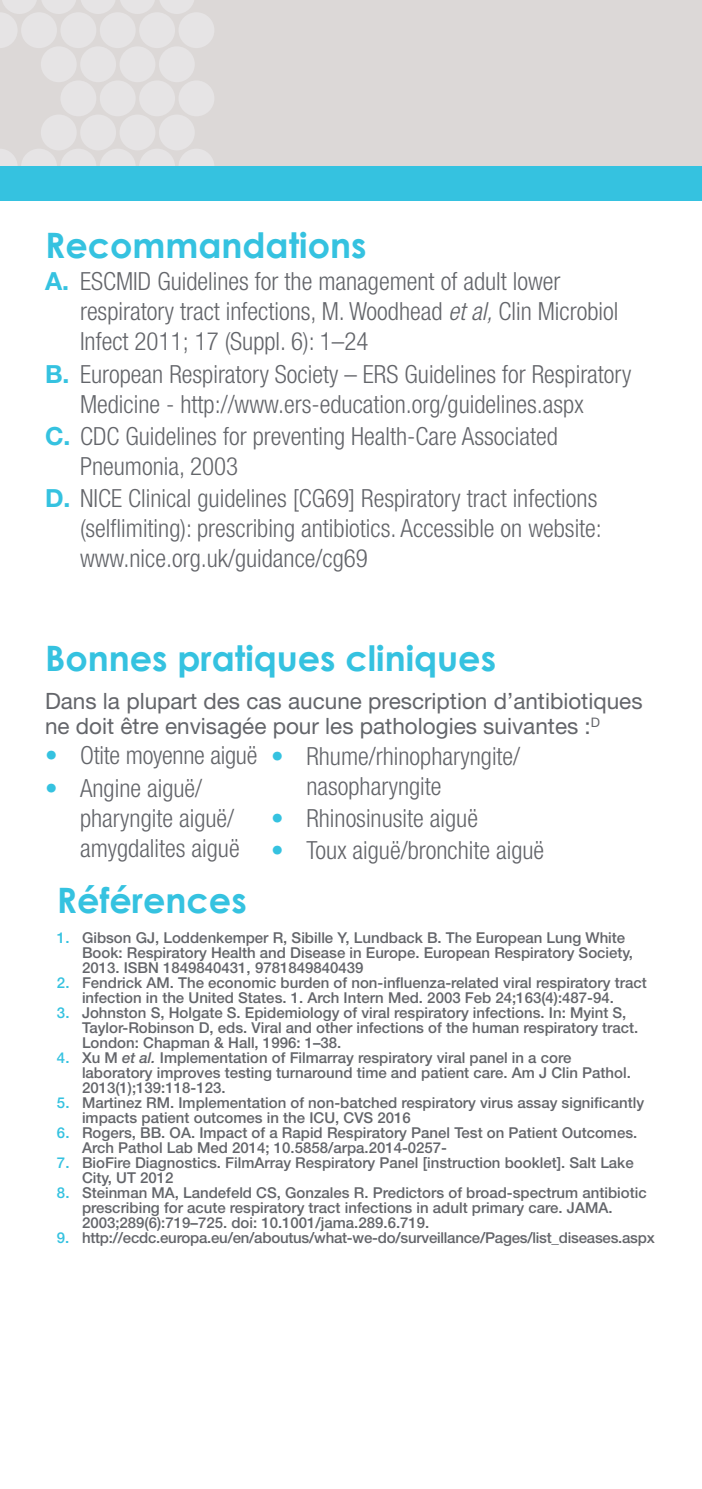
<style>
.page{position:relative;width:702px;height:1489px;background:#fff}
.page>*{position:absolute;margin:0;border:0;box-sizing:border-box;transform-origin:0 0}
.Header_2{font:700 35px "Century Gothic";color:#35c2e0}
.t1{font:300 condensed 25px/30px "Helvetica Neue LT Std";color:#63656a}
.Body{font:22.5px/25px "Helvetica Neue LT Std";color:#63656a}
.t2{font:500 15px/15px "Helvetica Neue LT Std";color:#63656a}
.s1{font-weight:700;font-stretch:normal;color:#35c2e0}
.s2{font-style:italic}
.s3{color:#35c2e0}
</style>
<div class="page">
<div style="left:0;top:0;width:702px;height:167px;background:#dcd8d7"></div>
<div style="left:178px;top:12px;width:36px;height:36px;background:#e6e4e5;border-radius:50%"></div>
<div style="left:178px;top:80px;width:36px;height:36px;background:#e6e4e5;border-radius:50%"></div>
<div style="left:139px;top:80px;width:36px;height:36px;background:#e6e4e5;border-radius:50%"></div>
<div style="left:100px;top:80px;width:36px;height:36px;background:#e6e4e5;border-radius:50%"></div>
<div style="left:60px;top:80px;width:36px;height:36px;background:#e6e4e5;border-radius:50%"></div>
<div style="left:159px;top:46px;width:36px;height:36px;background:#e6e4e5;border-radius:50%"></div>
<div style="left:119px;top:46px;width:36px;height:36px;background:#e6e4e5;border-radius:50%"></div>
<div style="left:80px;top:46px;width:36px;height:36px;background:#e6e4e5;border-radius:50%"></div>
<div style="left:41px;top:46px;width:36px;height:36px;background:#e6e4e5;border-radius:50%"></div>
<svg style="left:0;top:0;width:194px;height:48px"></svg>
<svg style="left:0;top:149px;width:214px;height:17px"></svg>
<div style="left:159px;top:114px;width:36px;height:36px;background:#e6e4e5;border-radius:50%"></div>
<div style="left:119px;top:114px;width:36px;height:36px;background:#e6e4e5;border-radius:50%"></div>
<div style="left:80px;top:114px;width:36px;height:36px;background:#e6e4e5;border-radius:50%"></div>
<div style="left:41px;top:114px;width:36px;height:36px;background:#e6e4e5;border-radius:50%"></div>
<div style="left:0;top:166px;width:702px;height:35px;background:#35c2e0"></div>
<p class="Header_2" style="left:45px;top:219px;width:323px">Recommandations</p>
<p class="t1" style="left:80px;top:266px;width:539px;text-indent:-35px"><span class="s1">A.</span> ESCMID Guidelines for the management of adult lower respiratory tract infections, M. Woodhead <span class="s2">et al,</span> Clin Microbiol<br>Infect 2011; 17 (Suppl. 6): 1–24</p>
<p class="t1" style="left:45px;top:358px;width:587px;text-align:center"><span class="s1">B.</span> European Respiratory Society – ERS Guidelines for Respiratory<br>Medicine - http://www.ers-education.org/guidelines.aspx</p>
<p class="t1" style="left:80px;top:421px;width:479px;text-indent:-35px"><span class="s1">C.</span> CDC Guidelines for preventing Health-Care Associated<br>Pneumonia, 2003</p>
<p class="t1" style="left:80px;top:483px;width:523px;text-indent:-35px"><span class="s1">D.</span> NICE Clinical guidelines [CG69] Respiratory tract infections (selflimiting): prescribing antibiotics. Accessible on website: www.nice.org.uk/guidance/cg69</p>
<p class="Header_2" style="left:45px;top:631px;width:452px">Bonnes pratiques cliniques</p>
<p class="Body" style="left:45px;top:688px;width:599px">Dans la plupart des cas aucune prescription d’antibiotiques ne doit être envisagée pour les pathologies suivantes :<sup>D</sup></p>
<p class="t1" style="left:45px;top:740px;width:214px"><span class="s3">•</span> Otite moyenne aiguë</p>
<p class="t1" style="left:80px;top:772px;width:161px;text-indent:-35px"><span class="s3">•</span> Angine aiguë/ pharyngite aiguë/ amygdalites aiguë</p>
<h2 class="t1" style="left:306px;top:740px;width:215px;text-indent:-35px"><span class="s3">•</span> Rhume/rhinopharyngite/ nasopharyngite</h2>
<h2 class="t1" style="left:271px;top:803px;width:208px"><span class="s3">•</span> Rhinosinusite aiguë</h2>
<h2 class="t1" style="left:271px;top:835px;width:274px"><span class="s3">•</span> Toux aiguë/bronchite aiguë</h2>
<p class="Header_2" style="left:57px;top:873px;width:191px">Références</p>
<p class="t2" style="left:82px;top:930px;width:552px;text-indent:-25px"><span class="s3">1.</span> Gibson GJ, Loddenkemper R, Sibille Y, Lundback B. The European Lung White<br>Book: Respiratory Health and Disease in Europe. European Respiratory Society,<br>2013. ISBN 1849840431, 9781849840439</p>
<p class="t2" style="left:57px;top:975px;width:591px;text-align:center"><span class="s3">2.</span> Fendrick AM. The economic burden of non-influenza-related viral respiratory tract infection in the United States. 1. Arch Intern Med. 2003 Feb 24;163(4):487-94.</p>
<p class="t2" style="left:82px;top:1005px;width:558px;text-indent:-25px"><span class="s3">3.</span> Johnston S, Holgate S. Epidemiology of viral respiratory infections. In: Myint S,<br>Taylor-Robinson D, eds. Viral and other infections of the human respiratory tract.<br>London: Chapman &amp; Hall, 1996: 1–38.</p>
<p class="t2" style="left:82px;top:1050px;width:550px;text-indent:-25px"><span class="s3">4.</span> Xu M <span class="s2">et al.</span> Implementation of Filmarray respiratory viral panel in a core laboratory improves testing turnaround time and patient care. Am J Clin Pathol.<br>2013(1);139:118-123.</p>
<p class="t2" style="left:82px;top:1095px;width:563px;text-indent:-25px"><span class="s3">5.</span> Martinez RM. Implementation of non-batched respiratory virus assay significantly impacts patient outcomes in the ICU, CVS 2016</p>
<p class="t2" style="left:82px;top:1125px;width:556px;text-indent:-25px"><span class="s3">6.</span> Rogers, BB. OA. Impact of a Rapid Respiratory Panel Test on Patient Outcomes.<br>Arch Pathol Lab Med 2014; 10.5858/arpa.2014-0257-</p>
<p class="t2" style="left:82px;top:1155px;width:553px;text-indent:-25px"><span class="s3">7.</span> BioFire Diagnostics. FilmArray Respiratory Panel [instruction booklet]. Salt Lake<br>City, UT 2012</p>
<p class="t2" style="left:82px;top:1185px;width:566px;text-indent:-25px"><span class="s3">8.</span> Steinman MA, Landefeld CS, Gonzales R. Predictors of broad-spectrum antibiotic prescribing for acute respiratory tract infections in adult primary care. JAMA.<br>2003;289(6):719–725. doi: 10.1001/jama.289.6.719.</p>
<p class="t2" style="left:57px;top:1230px;width:599px"><span class="s3">9.</span> http://ecdc.europa.eu/en/aboutus/what-we-do/surveillance/Pages/list_diseases.aspx</p>
</div>
